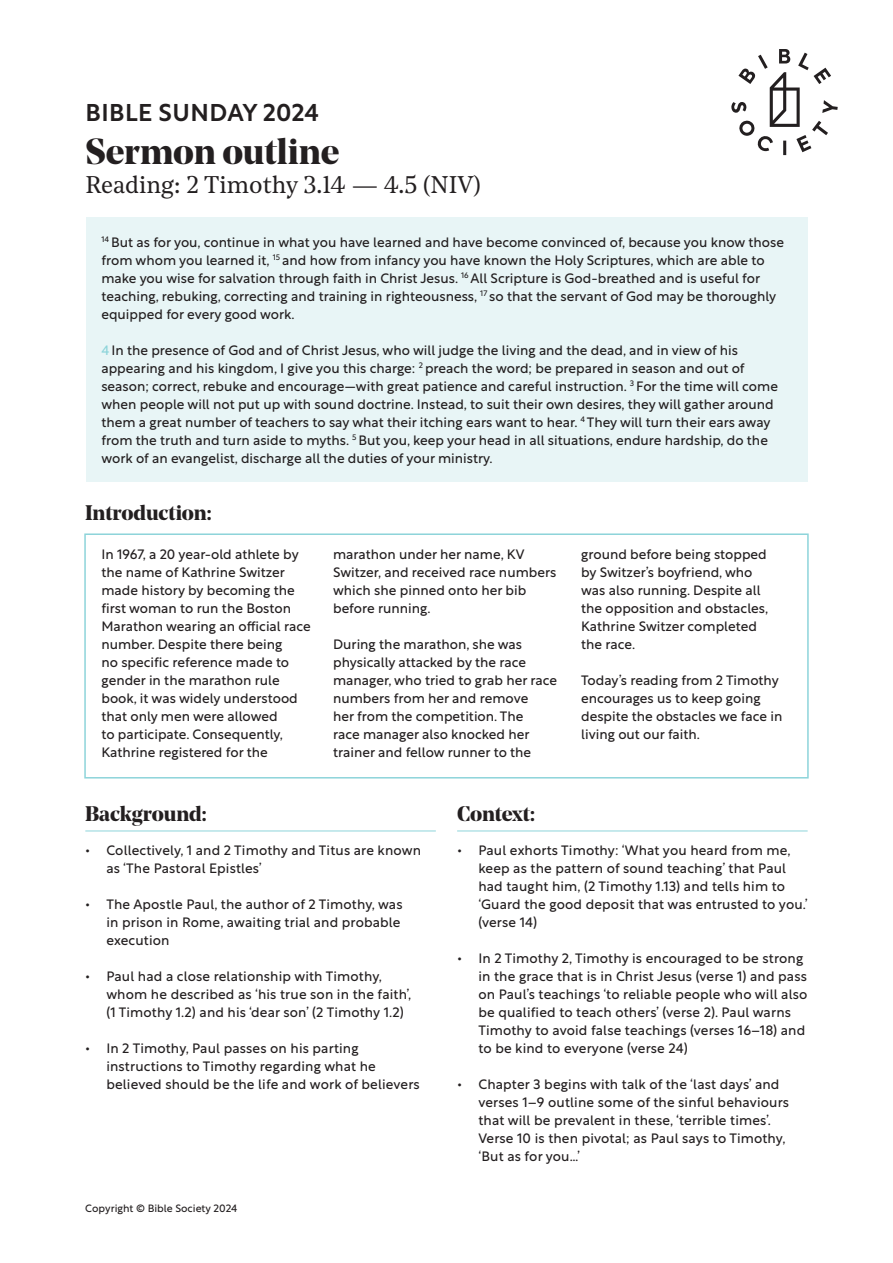
<style>
.page{position:relative;width:893px;height:1263px;background:#fff}
.page>*{position:absolute;margin:0;border:0;box-sizing:border-box;transform-origin:0 0}
.t1{font:700 36px "Noe Display";letter-spacing:-.005em;color:#231f20}
.t2{font:24px "Noe Text";color:#231f20}
.t3{font:500 24px "Rustica";letter-spacing:.02em;color:#231f20}
.t4{font:700 21px "Noe Display";letter-spacing:-.005em;color:#231f20}
.t5{font:13.5px/18px "Rustica";color:#231f20}
.t6{font:10.5px "Rustica";color:#231f20}
.s1{color:#8dd4da}
</style>
<div class="page">
<div style="left:84px;top:533px;width:725px;height:245px;border:2px solid #8dd4da"></div>
<div style="left:86px;top:217px;width:721px;height:265px;background:#e8f5f6"></div>
<hr style="left:85px;top:830px;width:351px;height:1px;background:#8dd4da">
<hr style="left:457px;top:830px;width:351px;height:1px;background:#8dd4da">
<hr style="left:783px;top:141px;width:3px;height:14px;background:#231f20">
<svg style="left:731px;top:49px;width:107px;height:103px"></svg>
<p class="t3" style="left:86px;top:92px;width:235px">BIBLE SUNDAY 2024</p>
<p class="t1" style="left:85px;top:127px;width:256px">Sermon outline</p>
<p class="t2" style="left:85px;top:167px;width:397px">Reading: 2 Timothy 3.14 — 4.5 (NIV)</p>
<p class="t5" style="left:101px;top:231px;width:684px"><sup>14</sup> But as for you, continue in what you have learned and have become convinced of, because you know those from whom you learned it, <sup>15</sup> and how from infancy you have known the Holy Scriptures, which are able to make you wise for salvation through faith in Christ Jesus. <sup>16</sup> All Scripture is God-breathed and is useful for teaching, rebuking, correcting and training in righteousness, <sup>17</sup> so that the servant of God may be thoroughly equipped for every good work.</p>
<p class="t5" style="left:101px;top:339px;width:678px"><span class="s1">4</span>In the presence of God and of Christ Jesus, who will judge the living and the dead, and in view of his appearing and his kingdom, I give you this charge: <sup>2</sup> preach the word; be prepared in season and out of season; correct, rebuke and encourage—with great patience and careful instruction. <sup>3</sup> For the time will come when people will not put up with sound doctrine. Instead, to suit their own desires, they will gather around them a great number of teachers to say what their itching ears want to hear. <sup>4</sup> They will turn their ears away from the truth and turn aside to myths. <sup>5</sup> But you, keep your head in all situations, endure hardship, do the work of an evangelist, discharge all the duties of your ministry.</p>
<p class="t4" style="left:85px;top:499px;width:128px">Introduction:</p>
<p class="t5" style="left:101px;top:544px;width:211px">In 1967, a 20 year-old athlete by the name of Kathrine Switzer made history by becoming the first woman to run the Boston<br>Marathon wearing an official race number. Despite there being<br>no specific reference made to gender in the marathon rule book, it was widely understood that only men were allowed<br>to participate. Consequently,<br>Kathrine registered for the</p>
<p class="t5" style="left:333px;top:544px;width:225px">marathon under her name, KV<br>Switzer, and received race numbers which she pinned onto her bib before running.</p>
<p class="t5" style="left:333px;top:634px;width:226px">During the marathon, she was physically attacked by the race manager, who tried to grab her race numbers from her and remove<br>her from the competition. The<br>race manager also knocked her trainer and fellow runner to the</p>
<p class="t5" style="left:581px;top:544px;width:189px">ground before being stopped by Switzer’s boyfriend, who was also running. Despite all the opposition and obstacles,<br>Kathrine Switzer completed the race.</p>
<p class="t5" style="left:581px;top:670px;width:203px">Today’s reading from 2 Timothy encourages us to keep going despite the obstacles we face in living out our faith.</p>
<p class="t4" style="left:85px;top:799px;width:123px">Background:</p>
<p class="t5" style="left:106px;top:839px;width:316px;text-indent:-21px">• Collectively, 1 and 2 Timothy and Titus are known as ‘The Pastoral Epistles’</p>
<p class="t5" style="left:106px;top:893px;width:298px;text-indent:-21px">• The Apostle Paul, the author of 2 Timothy, was in prison in Rome, awaiting trial and probable execution</p>
<p class="t5" style="left:106px;top:965px;width:306px;text-indent:-21px">• Paul had a close relationship with Timothy, whom he described as ‘his true son in the faith’, (1 Timothy 1.2) and his ‘dear son’ (2 Timothy 1.2)</p>
<p class="t5" style="left:106px;top:1037px;width:315px;text-indent:-21px">• In 2 Timothy, Paul passes on his parting instructions to Timothy regarding what he believed should be the life and work of believers</p>
<p class="t6" style="left:85px;top:1199px;width:154px">Copyright © Bible Society 2024</p>
<p class="t4" style="left:457px;top:799px;width:79px">Context:</p>
<p class="t5" style="left:478px;top:839px;width:331px;text-indent:-21px">• Paul exhorts Timothy: ‘What you heard from me, keep as the pattern of sound teaching’ that Paul had taught him, (2 Timothy 1.13) and tells him to ‘Guard the good deposit that was entrusted to you.’ (verse 14)</p>
<p class="t5" style="left:478px;top:947px;width:330px;text-indent:-21px">• In 2 Timothy 2, Timothy is encouraged to be strong in the grace that is in Christ Jesus (verse 1) and pass on Paul’s teachings ‘to reliable people who will also be qualified to teach others’ (verse 2). Paul warns Timothy to avoid false teachings (verses 16–18) and to be kind to everyone (verse 24)</p>
<p class="t5" style="left:478px;top:1073px;width:312px;text-indent:-21px">• Chapter 3 begins with talk of the ‘last days’ and verses 1–9 outline some of the sinful behaviours that will be prevalent in these, ‘terrible times’.<br>Verse 10 is then pivotal; as Paul says to Timothy, ‘But as for you…’</p>
</div>
